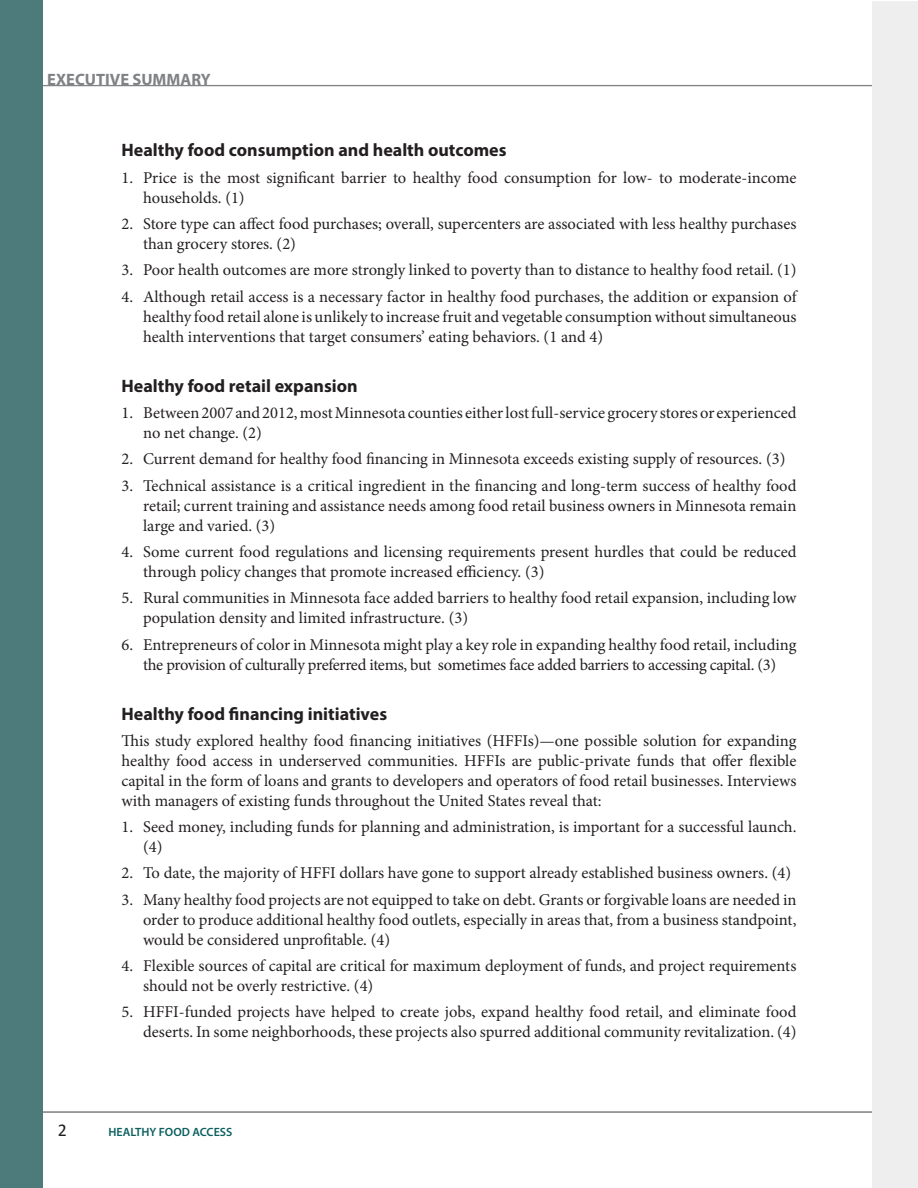
<style>
.page{position:relative;width:918px;height:1188px;background:#fff}
.page>*{position:absolute;margin:0;border:0;box-sizing:border-box;transform-origin:0 0}
.Header_3{font:700 18px "Myriad Pro";color:#231f20}
.t1{font:18px "Calibri";color:#231f20}
.Report_Body_Text{font:16.5px/19.8px "Minion Pro";letter-spacing:-.005em;color:#231f20}
.Quote_Sources{font:700 16.5px "Myriad Pro";color:#808285}
.t2{font:600 12px "Myriad Pro";color:#0c5f5f}
</style>
<div class="page">
<hr style="left:42px;top:85px;width:830px;height:1px;background:#808285">
<hr style="left:42px;top:1112px;width:831px;height:1px;background:#808285">
<div style="left:872px;top:1px;width:46px;height:1186px;background:#edeeed"></div>
<div style="left:0;top:0;width:42px;height:1188px;background:#4d7a7a"></div>
<p class="Quote_Sources" style="left:47px;top:69px;width:165px">EXECUTIVE SUMMARY</p>
<p class="Header_3" style="left:122px;top:138px;width:387px">Healthy food consumption and health outcomes</p>
<p class="Report_Body_Text" style="left:143px;top:168px;width:655px;text-indent:-22px">1. Price is the most significant barrier to healthy food consumption for low- to moderate-income households. (1)</p>
<p class="Report_Body_Text" style="left:143px;top:214px;width:655px;text-indent:-22px">2. Store type can affect food purchases; overall, supercenters are associated with less healthy purchases than grocery stores. (2)</p>
<p class="Report_Body_Text" style="left:122px;top:260px;width:676px">3. Poor health outcomes are more strongly linked to poverty than to distance to healthy food retail. (1)</p>
<p class="Report_Body_Text" style="left:143px;top:287px;width:655px;text-align:justify;text-indent:-22px">4. Although retail access is a necessary factor in healthy food purchases, the addition or expansion of healthy food retail alone is unlikely to increase fruit and vegetable consumption without simultaneous health interventions that target consumers’ eating behaviors. (1 and 4)</p>
<p class="Header_3" style="left:122px;top:374px;width:238px">Healthy food retail expansion</p>
<p class="Report_Body_Text" style="left:143px;top:403px;width:655px;text-indent:-22px">1. Between 2007 and 2012, most Minnesota counties either lost full-service grocery stores or experienced no net change. (2)</p>
<p class="Report_Body_Text" style="left:122px;top:449px;width:665px">2. Current demand for healthy food financing in Minnesota exceeds existing supply of resources. (3)</p>
<p class="Report_Body_Text" style="left:143px;top:476px;width:655px;text-align:justify;text-indent:-22px">3. Technical assistance is a critical ingredient in the financing and long-term success of healthy food retail; current training and assistance needs among food retail business owners in Minnesota remain large and varied. (3)</p>
<p class="Report_Body_Text" style="left:143px;top:542px;width:655px;text-indent:-22px">4. Some current food regulations and licensing requirements present hurdles that could be reduced through policy changes that promote increased efficiency. (3)</p>
<p class="Report_Body_Text" style="left:143px;top:588px;width:655px;text-indent:-22px">5. Rural communities in Minnesota face added barriers to healthy food retail expansion, including low population density and limited infrastructure. (3)</p>
<p class="Report_Body_Text" style="left:122px;top:635px;width:676px;text-align:center">6. Entrepreneurs of color in Minnesota might play a key role in expanding healthy food retail, including the provision of culturally preferred items, but sometimes face added barriers to accessing capital. (3)</p>
<p class="Header_3" style="left:122px;top:702px;width:267px">Healthy food financing initiatives</p>
<p class="Report_Body_Text" style="left:122px;top:731px;width:677px;text-align:justify">This study explored healthy food financing initiatives (HFFIs)—one possible solution for expanding healthy food access in underserved communities. HFFIs are public-private funds that offer flexible capital in the form of loans and grants to developers and operators of food retail businesses. Interviews with managers of existing funds throughout the United States reveal that:</p>
<p class="Report_Body_Text" style="left:143px;top:817px;width:655px;text-indent:-22px">1. Seed money, including funds for planning and administration, is important for a successful launch. (4)</p>
<p class="Report_Body_Text" style="left:122px;top:863px;width:671px">2. To date, the majority of HFFI dollars have gone to support already established business owners. (4)</p>
<p class="Report_Body_Text" style="left:143px;top:890px;width:655px;text-align:justify;text-indent:-22px">3. Many healthy food projects are not equipped to take on debt. Grants or forgivable loans are needed in order to produce additional healthy food outlets, especially in areas that, from a business standpoint, would be considered unprofitable. (4)</p>
<p class="Report_Body_Text" style="left:143px;top:956px;width:655px;text-indent:-22px">4. Flexible sources of capital are critical for maximum deployment of funds, and project requirements should not be overly restrictive. (4)</p>
<p class="Report_Body_Text" style="left:122px;top:1002px;width:677px;text-align:right">5. HFFI-funded projects have helped to create jobs, expand healthy food retail, and eliminate food deserts. In some neighborhoods, these projects also spurred additional community revitalization. (4)</p>
<p class="t1" style="left:58px;top:1119px;width:11px">2</p>
<p class="t2" style="left:109px;top:1125px;width:125px">HEALTHY FOOD ACCESS</p>
</div>
